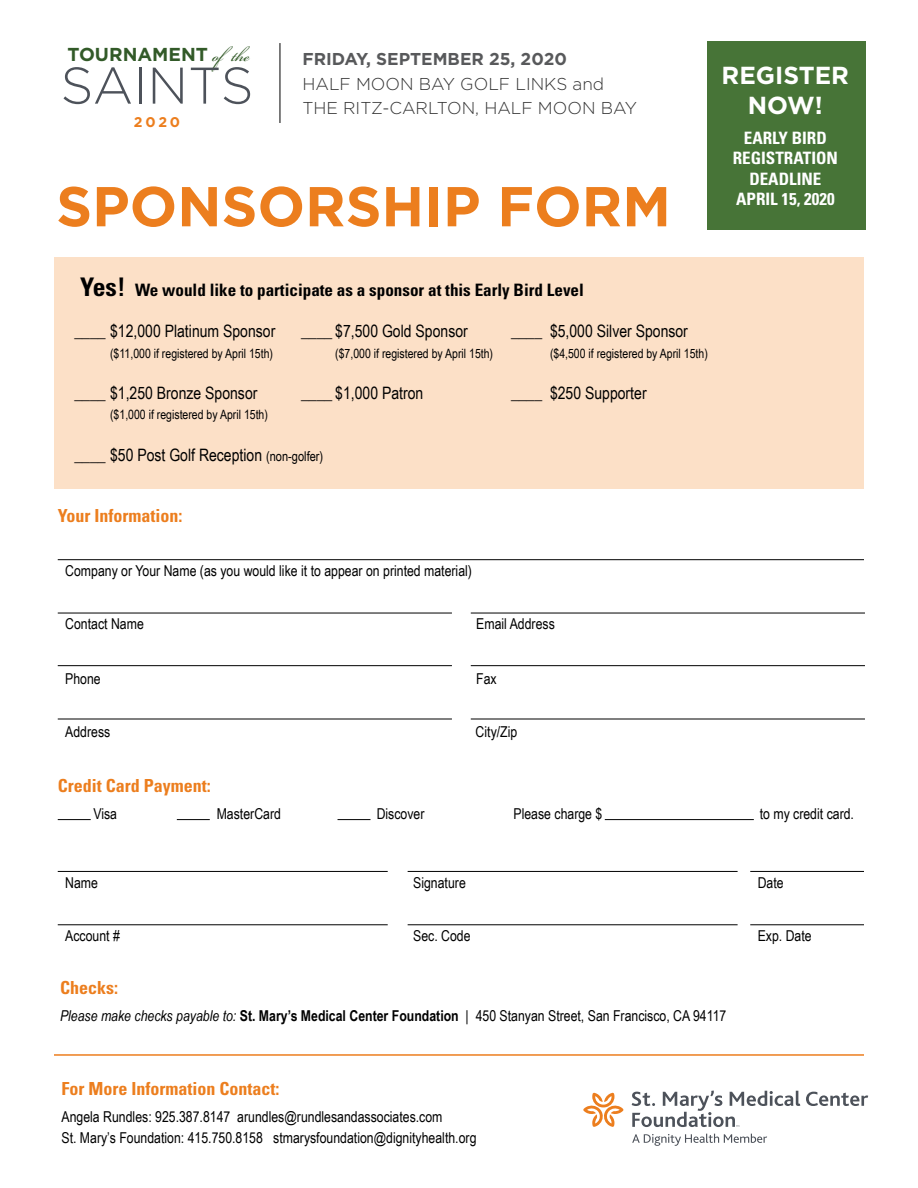
<style>
.page{position:relative;width:918px;height:1188px;background:#fff}
.page>*{position:absolute;margin:0;border:0;box-sizing:border-box;transform-origin:0 0}
.t1{font:700 56.1px "Gotham HTF";color:#ec7e1e}
.t2{font:300 51.45px "Gotham HTF";color:#4d525a}
.t3{font:700 24.6px/29.5px "Gotham HTF";color:#fff;text-align:center}
.t4{font:700 18.75px "Gotham HTF";color:#325a28}
.t5{font:700 condensed 18px "Univers";color:#ec7e1e}
.t6{font:17.1px "Arial Narrow";color:#000}
.t7{font:700 condensed 17.1px "Univers";color:#000}
.t8{font:300 17.1px/24.8px "Gotham HTF";color:#333}
.t9{font:700 condensed 17.1px/20.4px "Univers";color:#fff;text-align:center}
.t10{font:700 17.1px "Gotham HTF";color:#58595b}
.t11{font:15px/21px "Arial Narrow";color:#000}
.t12{font:700 14.1px "Gotham HTF";color:#ec7e1e}
.t13{font:12.9px "Arial Narrow";color:#000}
.s1{font-family:"Bickham Script Pro";font-weight:400;font-size:26.25px}
.s2{font-size:25.65px}
.s3{font-size:13.5px}
.s4{font-style:italic}
.s5{font-weight:700}
</style>
<div class="page">
<div style="left:55px;top:258px;width:809px;height:231px;background:#fce0c7"></div>
<div style="left:707px;top:42px;width:159px;height:188px;background:#477437"></div>
<svg style="left:583px;top:1093px;width:41px;height:34px"></svg>
<svg style="left:806px;top:1092px;width:62px;height:14px"></svg>
<svg style="left:632px;top:1091px;width:168px;height:36px"></svg>
<svg style="left:632px;top:1134px;width:135px;height:12px"></svg>
<hr style="left:54px;top:1054px;width:810px;height:2px;background:#ec7e1e">
<hr style="left:280px;top:43px;width:1px;height:80px;background:#000">
<hr style="left:58px;top:819px;width:33px;height:1px;background:#000">
<hr style="left:177px;top:819px;width:33px;height:1px;background:#000">
<hr style="left:338px;top:819px;width:32px;height:1px;background:#000">
<hr style="left:605px;top:819px;width:149px;height:1px;background:#000">
<hr style="left:58px;top:871px;width:330px;height:1px;background:#000">
<hr style="left:58px;top:559px;width:806px;height:1px;background:#000">
<hr style="left:58px;top:924px;width:330px;height:1px;background:#000">
<hr style="left:408px;top:871px;width:330px;height:1px;background:#000">
<hr style="left:471px;top:665px;width:394px;height:1px;background:#000">
<hr style="left:408px;top:924px;width:330px;height:1px;background:#000">
<hr style="left:471px;top:613px;width:394px;height:1px;background:#000">
<hr style="left:471px;top:719px;width:394px;height:1px;background:#000">
<hr style="left:750px;top:871px;width:114px;height:1px;background:#000">
<hr style="left:750px;top:924px;width:114px;height:1px;background:#000">
<hr style="left:58px;top:665px;width:394px;height:1px;background:#000">
<hr style="left:58px;top:613px;width:394px;height:1px;background:#000">
<hr style="left:58px;top:719px;width:394px;height:1px;background:#000">
<p class="t4" style="left:68px;top:43px;width:184px">TOURNAMENT <span class="s1">ofthe</span></p>
<h2 class="t2" style="left:60px;top:57px;width:195px">SAINTS</h2>
<p class="t12" style="left:134px;top:114px;width:48px">2020</p>
<p class="t10" style="left:302px;top:49px;width:266px">FRIDAY, SEPTEMBER 25, 2020</p>
<p class="t8" style="left:302px;top:71px;width:336px">HALF MOON BAY GOLF LINKS and<br>THE RITZ-CARLTON, HALF MOON BAY</p>
<h1 class="t1" style="left:56px;top:174px;width:616px">SPONSORSHIP FORM</h1>
<h3 class="t3" style="left:722px;top:60px;width:129px">REGISTER<br>NOW!</h3>
<p class="t9" style="left:733px;top:127px;width:107px">EARLY BIRD<br>REGISTRATION<br>DEADLINE<br>APRIL 15, 2020</p>
<p class="t7" style="left:80px;top:279px;width:505px"><span class="s2">Yes!</span> We would like to participate as a sponsor at this Early Bird Level</p>
<p class="t6" style="left:75px;top:318px;width:202px">____ $12,000 Platinum Sponsor</p>
<p class="t6" style="left:301px;top:318px;width:168px">____ $7,500 Gold Sponsor</p>
<p class="t6" style="left:511px;top:318px;width:178px">____ $5,000 Silver Sponsor</p>
<p class="t13" style="left:110px;top:344px;width:164px">($11,000 if registered by April 15th)</p>
<p class="t13" style="left:335px;top:344px;width:159px">($7,000 if registered by April 15th)</p>
<p class="t13" style="left:550px;top:344px;width:159px">($4,500 if registered by April 15th)</p>
<p class="t6" style="left:75px;top:380px;width:184px">____ $1,250 Bronze Sponsor</p>
<p class="t6" style="left:301px;top:380px;width:124px">____ $1,000 Patron</p>
<p class="t6" style="left:511px;top:380px;width:137px">____ $250 Supporter</p>
<p class="t13" style="left:110px;top:405px;width:159px">($1,000 if registered by April 15th)</p>
<p class="t6" style="left:75px;top:442px;width:250px">____ $50 Post Golf Reception <span class="s3">(non-golfer)</span></p>
<p class="t5" style="left:58px;top:505px;width:126px">Your Information:</p>
<p class="t11" style="left:65px;top:560px;width:408px">Company or Your Name (as you would like it to appear on printed material)</p>
<p class="t11" style="left:65px;top:613px;width:80px">Contact Name</p>
<p class="t11" style="left:476px;top:613px;width:80px">Email Address</p>
<p class="t11" style="left:65px;top:667px;width:37px">Phone</p>
<p class="t11" style="left:476px;top:667px;width:22px">Fax</p>
<p class="t11" style="left:65px;top:721px;width:47px">Address</p>
<p class="t11" style="left:476px;top:721px;width:43px">City/Zip</p>
<p class="t5" style="left:58px;top:774px;width:154px">Credit Card Payment:</p>
<p class="t11" style="left:93px;top:802px;width:25px">Visa</p>
<p class="t11" style="left:217px;top:802px;width:66px">MasterCard</p>
<p class="t11" style="left:377px;top:802px;width:49px">Discover</p>
<p class="t11" style="left:513px;top:802px;width:90px">Please charge $</p>
<p class="t11" style="left:760px;top:802px;width:96px">to my credit card.</p>
<p class="t11" style="left:65px;top:871px;width:34px">Name</p>
<p class="t11" style="left:413px;top:871px;width:54px">Signature</p>
<p class="t11" style="left:758px;top:871px;width:27px">Date</p>
<p class="t11" style="left:65px;top:925px;width:56px">Account #</p>
<p class="t11" style="left:413px;top:925px;width:59px">Sec. Code</p>
<p class="t11" style="left:758px;top:925px;width:56px">Exp. Date</p>
<p class="t5" style="left:60px;top:977px;width:59px">Checks:</p>
<p class="t11" style="left:60px;top:1005px;width:668px"><span class="s4">Please make checks payable to:</span> <span class="s5">St. Mary’s Medical Center Foundation</span> | 450 Stanyan Street, San Francisco, CA 94117</p>
<p class="t5" style="left:62px;top:1077px;width:219px">For More Information Contact:</p>
<p class="t11" style="left:62px;top:1105px;width:417px">Angela Rundles: 925.387.8147 arundles@rundlesandassociates.com<br>St. Mary’s Foundation: 415.750.8158 stmarysfoundation@dignityhealth.org</p>
</div>
